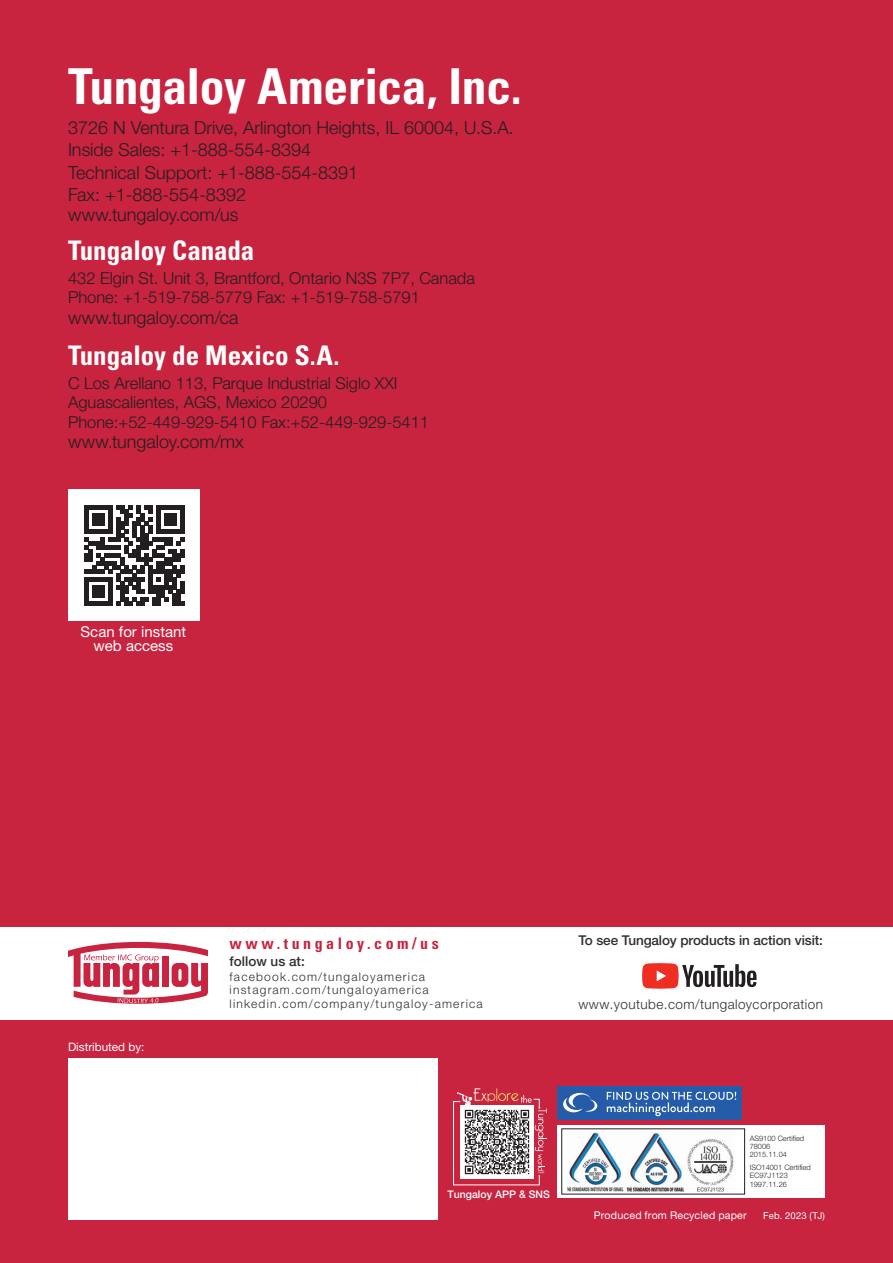
<style>
.page{position:relative;width:893px;height:1263px;background:#fff}
.page>*{position:absolute;margin:0;border:0;box-sizing:border-box;transform-origin:0 0}
.t1{font:700 condensed 49.5px "Univers LT Pro";letter-spacing:-.005em;color:#fff}
.t2{font:700 condensed 27px "Univers LT Pro";letter-spacing:-.005em;color:#fff}
.t3{font:300 18px/22.5px "Helvetica Neue LTW1 G";color:#231f20}
.t4{font:300 16.5px/19.5px "Helvetica Neue LTW1 G";color:#231f20}
.t5{font:700 condensed 15.9px "Univers LT Pro";letter-spacing:.22em;color:#c8233f}
.t6{font:15px/13.5px "Helvetica Neue LTW1 G";color:#fff;text-align:center}
.t7{font:500 13.5px "Helvetica Neue LTW1 G";letter-spacing:-.01em;color:#312f30}
.t8{font:300 13.5px "Helvetica Neue LTW1 G";letter-spacing:.03em;color:#312f30}
.t9{font:300 12px/13.5px "Helvetica Neue LTW1 G";letter-spacing:.1em;color:#312f30}
.t10{font:11.7px "Helvetica Neue LTW1 G";color:#fff}
.t11{font:10.65px "Helvetica Neue LTW1 G";letter-spacing:.02em;color:#fff}
.t12{font:500 10.5px "Helvetica Neue LTW1 G";color:#fff}
.t13{font:9.6px "Helvetica Neue LTW1 G";letter-spacing:.005em;color:#fff}
.t14{font:300 7.5px/8.2px "Helvetica Neue LTW1 G";color:#231f20}
</style>
<div class="page">
<svg style="left:68px;top:942px;width:140px;height:62px"></svg>
<div style="left:0;top:0;width:893px;height:927px;background:#c8233f"></div>
<div style="left:0;top:1021px;width:893px;height:242px;background:#c8233f"></div>
<svg style="left:642px;top:963px;width:114px;height:26px"></svg>
<div style="left:68px;top:489px;width:132px;height:132px;background:#fff"></div>
<svg style="left:84px;top:505px;width:101px;height:101px"></svg>
<div style="left:68px;top:1058px;width:370px;height:161px;background:#fff"></div>
<div style="left:558px;top:1125px;width:267px;height:73px;background:#fff"></div>
<div style="left:561px;top:1129px;width:184px;height:65px;border:1px solid #231f20"></div>
<img style="left:568px;top:1133px;width:167px;height:60px">
<div style="left:558px;top:1086px;width:184px;height:33px;background:#255ca9"></div>
<svg style="left:607px;top:1092px;width:129px;height:24px"></svg>
<svg style="left:563px;top:1093px;width:34px;height:19px"></svg>
<img style="left:474px;top:1088px;width:24px;height:4px">
<svg style="left:453px;top:1092px;width:94px;height:93px"></svg>
<h1 class="t1" style="left:68px;top:63px;width:455px">Tungaloy America, Inc.</h1>
<p class="t3" style="left:68px;top:118px;width:447px">3726 N Ventura Drive, Arlington Heights, IL 60004, U.S.A.<br>Inside Sales: +1-888-554-8394<br>Technical Support: +1-888-554-8391<br>Fax: +1-888-554-8392</p>
<p class="t3" style="left:68px;top:205px;width:172px">www.tungaloy.com/us</p>
<h2 class="t2" style="left:68px;top:238px;width:188px">Tungaloy Canada</h2>
<p class="t4" style="left:68px;top:270px;width:408px">432 Elgin St. Unit 3, Brantford, Ontario N3S 7P7, Canada<br>Phone: +1-519-758-5779 Fax: +1-519-758-5791</p>
<p class="t3" style="left:68px;top:309px;width:172px">www.tungaloy.com/ca</p>
<h2 class="t2" style="left:68px;top:342px;width:273px">Tungaloy de Mexico S.A.</h2>
<p class="t4" style="left:68px;top:375px;width:363px">C Los Arellano 113, Parque Industrial Siglo XXI<br>Aguascalientes, AGS, Mexico 20290<br>Phone:+52-449-929-5410 Fax:+52-449-929-5411</p>
<p class="t3" style="left:68px;top:433px;width:177px">www.tungaloy.com/mx</p>
<p class="t6" style="left:81px;top:627px;width:107px">Scan for instant web access</p>
<p class="t10" style="left:68px;top:1042px;width:78px">Distributed by:</p>
<p class="t5" style="left:230px;top:936px;width:211px">www.tungaloy.com/us</p>
<p class="t7" style="left:230px;top:957px;width:77px">follow us at:</p>
<p class="t9" style="left:230px;top:971px;width:255px">facebook.com/tungaloyamerica instagram.com/tungaloyamerica linkedin.com/company/tungaloy-america</p>
<p class="t7" style="left:578px;top:936px;width:246px">To see Tungaloy products in action visit:</p>
<p class="t8" style="left:578px;top:999px;width:246px">www.youtube.com/tungaloycorporation</p>
<p class="t12" style="left:448px;top:1190px;width:104px">Tungaloy APP &amp; SNS</p>
<p class="t14" style="left:750px;top:1135px;width:56px">AS9100 Certified<br>78006<br>2015.11.04</p>
<p class="t14" style="left:750px;top:1164px;width:63px">ISO14001 Certified<br>EC97J1123<br>1997.11.26</p>
<p class="t11" style="left:594px;top:1212px;width:154px">Produced from Recycled paper</p>
<p class="t13" style="left:763px;top:1212px;width:63px">Feb. 2023 (TJ)</p>
</div>
